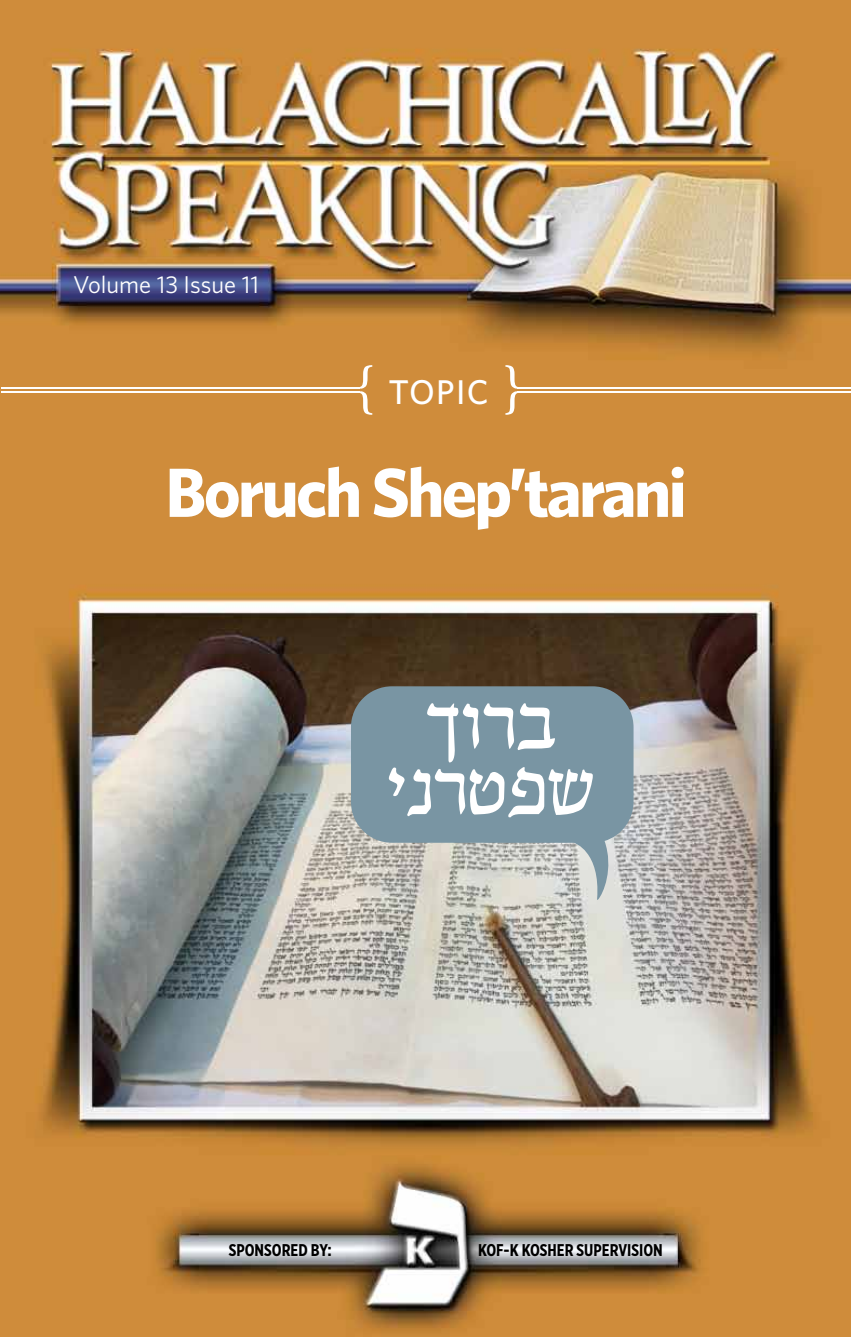
<style>
.page{position:relative;width:851px;height:1337px;background:#fff}
.page>*{position:absolute;margin:0;border:0;box-sizing:border-box;transform-origin:0 0}
.t1{font:700 69.75px "Whitney Pro";letter-spacing:-.04em;color:#fff}
.t2{font:500 34.43px "Whitney Smallcaps";letter-spacing:.04em;color:#fff}
.t3{font:24.3px "Whitney Pro";color:#fff}
.t4{font:700 17.1px "Gotham X Narrow";color:#000}
</style>
<div class="page">
<img style="left:0;top:0;width:850px;height:1336px">
<svg style="left:357px;top:365px;width:15px;height:50px"></svg>
<hr style="left:2px;top:387px;width:357px;height:1px;background:#fff">
<hr style="left:2px;top:391px;width:357px;height:1px;background:#fff">
<svg style="left:505px;top:365px;width:15px;height:50px"></svg>
<hr style="left:518px;top:387px;width:332px;height:1px;background:#fff">
<hr style="left:518px;top:391px;width:332px;height:1px;background:#fff">
<svg style="left:351px;top:686px;width:282px;height:214px;background:#9aa9ad"></svg>
<svg style="left:389px;top:703px;width:203px;height:114px"></svg>
<h3 class="t3" style="left:73px;top:268px;width:187px">Volume 13 Issue 11</h3>
<h2 class="t2" style="left:388px;top:371px;width:102px">TOPIC</h2>
<h1 class="t1" style="left:165px;top:446px;width:523px">Boruch Shep’tarani</h1>
<p class="t4" style="left:229px;top:1239px;width:105px">SPONSORED BY:</p>
<p class="t4" style="left:478px;top:1239px;width:186px">KOF-K KOSHER SUPERVISION</p>
</div>
